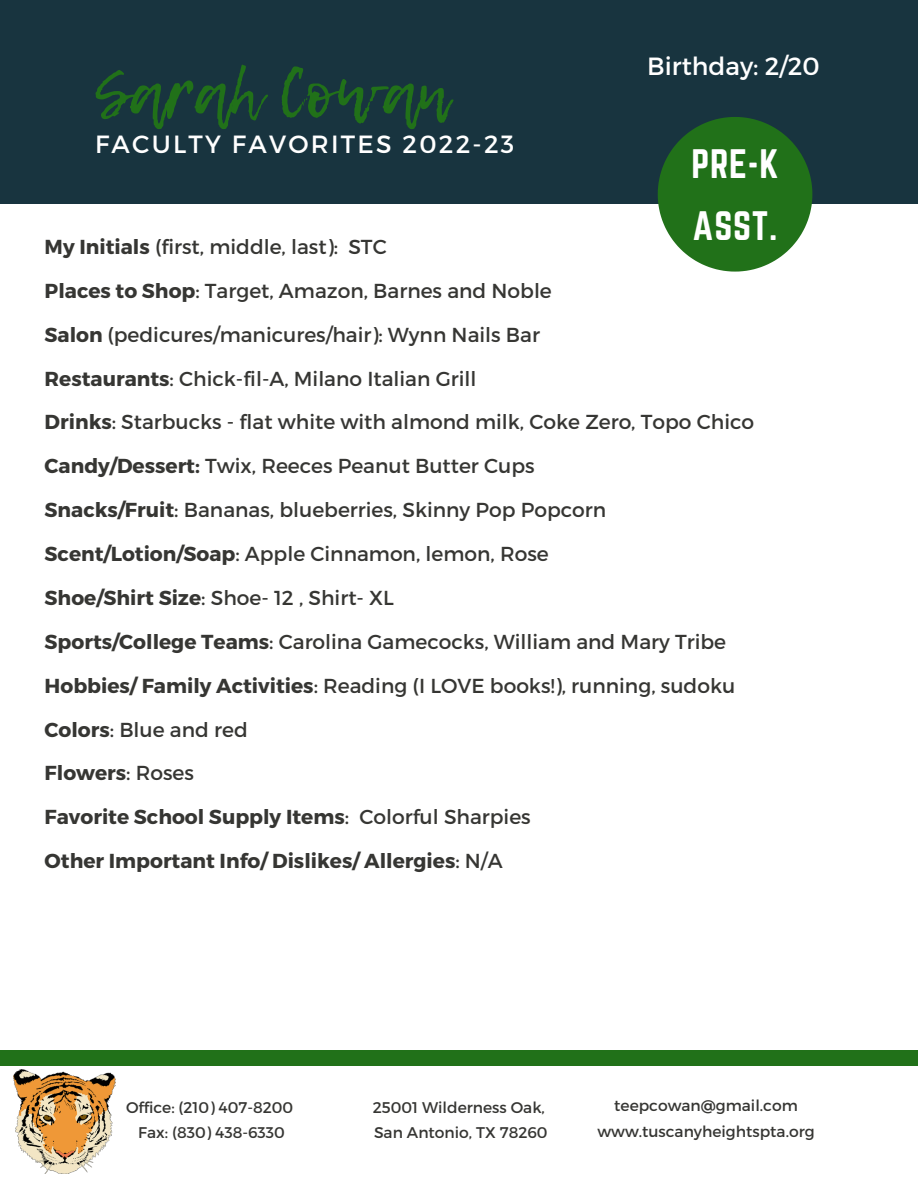
<style>
.page{position:relative;width:918px;height:1188px;background:#fff}
.page>*{position:absolute;margin:0;border:0;box-sizing:border-box;transform-origin:0 0}
.t1{font:65.4px "Lemon Tuesday";color:#217119}
.t2{font:36px/61.8px "Norwester";letter-spacing:.02em;color:#fff}
.t3{font:24.9px "Montserrat";letter-spacing:.09em;color:#fff}
.t4{font:24.9px "Montserrat";color:#fff}
.t5{font:20.25px/43.8px "Montserrat";color:#363633}
.t6{font:15.45px/25.8px "Montserrat";color:#363633;text-align:center}
.s1{font-weight:700}
</style>
<div class="page">
<div style="left:0;top:0;width:918px;height:204px;background:#18343f"></div>
<div style="left:0;top:1051px;width:918px;height:14px;background:#217119"></div>
<svg style="left:658px;top:117px;width:154px;height:155px"></svg>
<img style="left:14px;top:1070px;width:102px;height:103px">
<p class="t4" style="left:647px;top:50px;width:174px">Birthday: 2/20</p>
<h1 class="t1" style="left:95px;top:45px;width:355px">Sarah Cowan</h1>
<p class="t3" style="left:95px;top:128px;width:421px">FACULTY FAVORITES 2022-23</p>
<h2 class="t2" style="left:691px;top:132px;width:89px">PRE-K<br>ASST.</h2>
<p class="t5" style="left:45px;top:224px;width:711px"><span class="s1">My Initials</span> (first, middle, last): STC<br><span class="s1">Places to Shop</span>: Target, Amazon, Barnes and Noble<br><span class="s1">Salon</span> (pedicures/manicures/hair): Wynn Nails Bar<br><span class="s1">Restaurants</span>: Chick-fil-A, Milano Italian Grill<br><span class="s1">Drinks</span>: Starbucks - flat white with almond milk, Coke Zero, Topo Chico <span class="s1">Candy/Dessert:</span> Twix, Reeces Peanut Butter Cups<br><span class="s1">Snacks/Fruit</span>: Bananas, blueberries, Skinny Pop Popcorn <span class="s1">Scent/Lotion/Soap</span>: Apple Cinnamon, lemon, Rose<br><span class="s1">Shoe/Shirt Size</span>: Shoe- 12 , Shirt- XL<br><span class="s1">Sports/College Teams</span>: Carolina Gamecocks, William and Mary Tribe <span class="s1">Hobbies/ Family Activities</span>: Reading (I LOVE books!), running, sudoku <span class="s1">Colors</span>: Blue and red<br><span class="s1">Flowers</span>: Roses<br><span class="s1">Favorite School Supply Items</span>: Colorful Sharpies<br><span class="s1">Other Important Info/ Dislikes/ Allergies</span>: N/A</p>
<p class="t6" style="left:126px;top:1093px;width:169px">Office: (210) 407-8200<br>Fax: (830) 438-6330</p>
<p class="t6" style="left:373px;top:1093px;width:176px;text-align:left">25001 Wilderness Oak,<br>San Antonio, TX 78260</p>
<p class="t6" style="left:597px;top:1092px;width:219px">teepcowan@gmail.com www.tuscanyheightspta.org</p>
</div>
